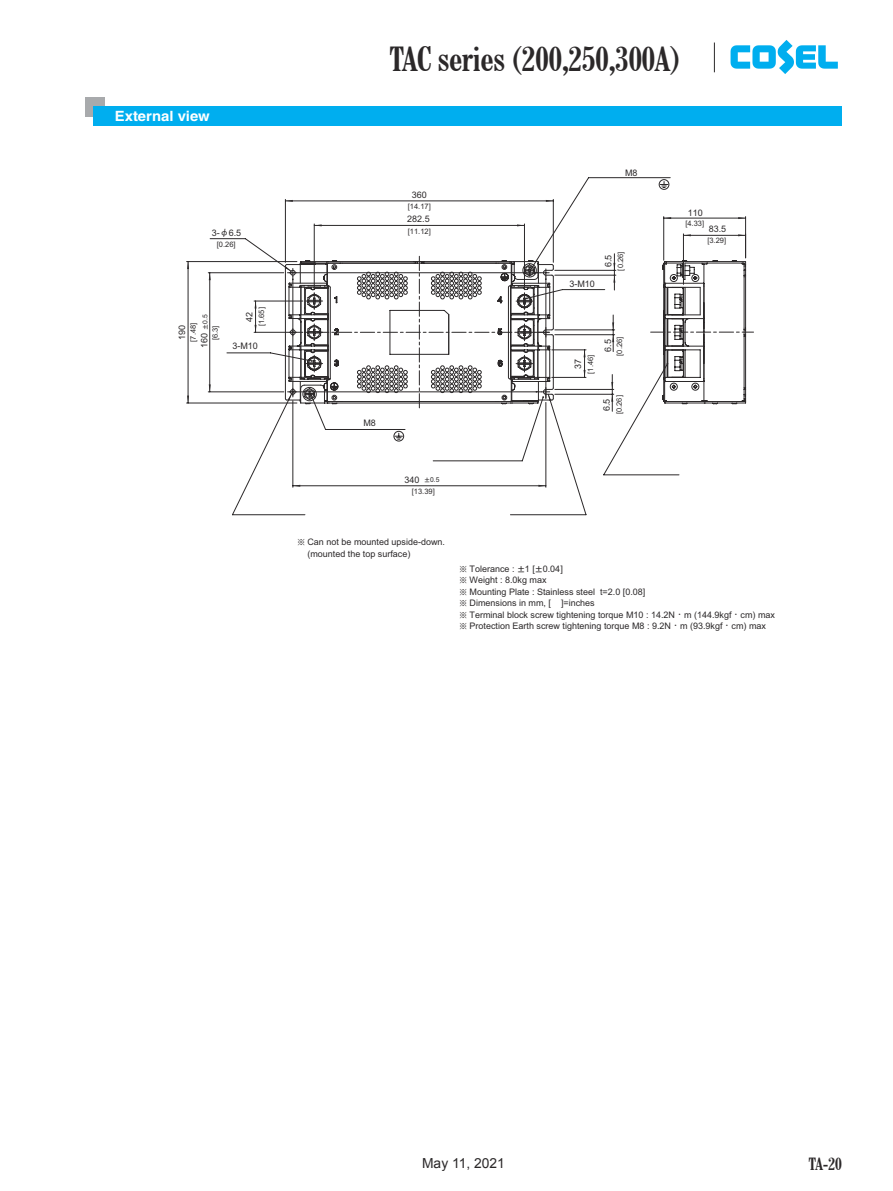
<style>
.page{position:relative;width:893px;height:1191px;background:#fff}
.page>*{position:absolute;margin:0;border:0;box-sizing:border-box;transform-origin:0 0}
.t1{font:700 condensed 34.05px "Century Schoolbook BT";color:#2b2829}
.t2{font:700 condensed 17.25px "Century Schoolbook BT";color:#2b2829}
.t3{font:700 14.1px "Helvetica";color:#fff;scale:1.05 1}
.t4{font:13.8px "Arial";color:#2b2829}
.t5{font:9px/11.6px "Arial";color:#2b2829}
.t6{font:7.5px "Arial";color:#2b2829}
.s1{font-family:"COSEL"}
.s2{font-family:"Helve Wide";font-size:6.75px}
.s3{font-size:6.75px}
.s4{font-family:"Helve Wide"}
</style>
<div class="page">
<div style="left:85px;top:98px;width:19px;height:19px;background:#a8aaac"></div>
<div style="left:94px;top:106px;width:748px;height:19px;background:#00aeef"></div>
<svg style="left:730px;top:40px;width:108px;height:34px"></svg>
<svg style="left:714px;top:43px;width:1px;height:29px"></svg>
<svg style="left:210px;top:177px;width:469px;height:338px"></svg>
<hr style="left:255px;top:301px;width:1px;height:31px;background:#2b2829">
<hr style="left:254px;top:332px;width:49px;height:1px;background:#2b2829">
<hr style="left:254px;top:301px;width:49px;height:1px;background:#2b2829">
<hr style="left:188px;top:261px;width:1px;height:142px;background:#2b2829">
<hr style="left:187px;top:261px;width:110px;height:1px;background:#2b2829">
<hr style="left:187px;top:403px;width:110px;height:1px;background:#2b2829">
<svg style="left:187px;top:262px;width:2px;height:7px"></svg>
<svg style="left:187px;top:395px;width:2px;height:8px"></svg>
<hr style="left:209px;top:273px;width:1px;height:119px;background:#2b2829">
<hr style="left:208px;top:272px;width:76px;height:1px;background:#2b2829">
<hr style="left:208px;top:391px;width:76px;height:1px;background:#2b2829">
<svg style="left:209px;top:384px;width:2px;height:8px"></svg>
<hr style="left:293px;top:485px;width:253px;height:1px;background:#2b2829">
<hr style="left:546px;top:402px;width:1px;height:85px;background:#2b2829">
<hr style="left:293px;top:401px;width:1px;height:86px;background:#2b2829">
<svg style="left:538px;top:485px;width:8px;height:2px"></svg>
<hr style="left:314px;top:225px;width:210px;height:1px;background:#2b2829">
<hr style="left:314px;top:224px;width:1px;height:66px;background:#2b2829">
<hr style="left:524px;top:224px;width:1px;height:66px;background:#2b2829">
<hr style="left:664px;top:218px;width:82px;height:1px;background:#2b2829">
<hr style="left:663px;top:217px;width:1px;height:43px;background:#2b2829">
<hr style="left:745px;top:217px;width:1px;height:41px;background:#2b2829">
<svg style="left:738px;top:217px;width:7px;height:2px"></svg>
<svg style="left:664px;top:217px;width:7px;height:2px"></svg>
<hr style="left:285px;top:201px;width:268px;height:1px;background:#2b2829">
<hr style="left:285px;top:199px;width:1px;height:63px;background:#2b2829">
<hr style="left:553px;top:199px;width:1px;height:63px;background:#2b2829">
<svg style="left:546px;top:200px;width:7px;height:2px"></svg>
<svg style="left:286px;top:200px;width:7px;height:2px"></svg>
<svg style="left:285px;top:234px;width:468px;height:177px"></svg>
<h3 class="t3" style="left:115px;top:110px;width:92px">External view</h3>
<p class="t5" style="left:212px;top:227px;width:31px">3-<span class="s1">f</span>6.5</p>
<p class="t6" style="left:217px;top:241px;width:20px">[0.26]</p>
<p class="t5" style="left:199px;top:348px;width:34px;rotate:-90deg">160 <span class="s2">±</span><span class="s3">0.5</span></p>
<p class="t5" style="left:177px;top:340px;width:17px;rotate:-90deg">190</p>
<p class="t6" style="left:190px;top:341px;width:20px;rotate:-90deg">[7.48]</p>
<p class="t6" style="left:212px;top:340px;width:16px;rotate:-90deg">[6.3]</p>
<p class="t6" style="left:259px;top:326px;width:20px;rotate:-90deg">[1.65]</p>
<p class="t5" style="left:244px;top:322px;width:12px;rotate:-90deg">42</p>
<p class="t5" style="left:232px;top:341px;width:27px">3-M10</p>
<h1 class="t1" style="left:390px;top:46px;width:292px">TAC series (200,250,300A)</h1>
<p class="t5" style="left:412px;top:190px;width:17px">360</p>
<p class="t6" style="left:408px;top:203px;width:24px">[14.17]</p>
<p class="t5" style="left:407px;top:214px;width:24px">282.5</p>
<p class="t6" style="left:408px;top:228px;width:24px">[11.12]</p>
<p class="t5" style="left:625px;top:168px;width:14px">M8</p>
<p class="t5" style="left:569px;top:278px;width:27px">3-M10</p>
<p class="t6" style="left:618px;top:270px;width:20px;rotate:-90deg">[0.26]</p>
<p class="t5" style="left:603px;top:267px;width:14px;rotate:-90deg">6.5</p>
<p class="t5" style="left:688px;top:208px;width:17px">110</p>
<p class="t6" style="left:685px;top:221px;width:20px">[4.33]</p>
<p class="t5" style="left:709px;top:224px;width:19px">83.5</p>
<p class="t6" style="left:707px;top:238px;width:20px">[3.29]</p>
<p class="t5" style="left:363px;top:418px;width:14px">M8</p>
<p class="t6" style="left:588px;top:373px;width:20px;rotate:-90deg">[1.46]</p>
<p class="t5" style="left:573px;top:369px;width:12px;rotate:-90deg">37</p>
<p class="t6" style="left:617px;top:355px;width:20px;rotate:-90deg">[0.26]</p>
<p class="t5" style="left:603px;top:351px;width:14px;rotate:-90deg">6.5</p>
<p class="t6" style="left:616px;top:414px;width:20px;rotate:-90deg">[0.26]</p>
<p class="t5" style="left:602px;top:411px;width:14px;rotate:-90deg">6.5</p>
<p class="t5" style="left:404px;top:475px;width:37px">340 <span class="s2">±</span><span class="s3">0.5</span></p>
<p class="t6" style="left:412px;top:488px;width:24px">[13.39]</p>
<p class="t5" style="left:307px;top:536px;width:139px;text-indent:-10px"><span class="s4">¶</span> Can not be mounted upside-down. (mounted the top surface)</p>
<p class="t5" style="left:459px;top:563px;width:317px"><span class="s4">¶</span> Tolerance : <span class="s4">±</span>1 [<span class="s4">±</span>0.04]<br><span class="s4">¶</span> Weight : 8.0kg max<br><span class="s4">¶</span> Mounting Plate : Stainless steel t=2.0 [0.08]<br><span class="s4">¶</span> Dimensions in mm, [ ]=inches<br><span class="s4">¶</span> Terminal block screw tightening torque M10 : 14.2N<span class="s1">-</span>m (144.9kgf<span class="s1">-</span>cm) max <span class="s4">¶</span> Protection Earth screw tightening torque M8 : 9.2N<span class="s1">-</span>m (93.9kgf<span class="s1">-</span>cm) max</p>
<h3 class="t4" style="left:422px;top:1158px;width:84px">May 11, 2021</h3>
<h2 class="t2" style="left:809px;top:1157px;width:34px">TA-20</h2>
</div>
